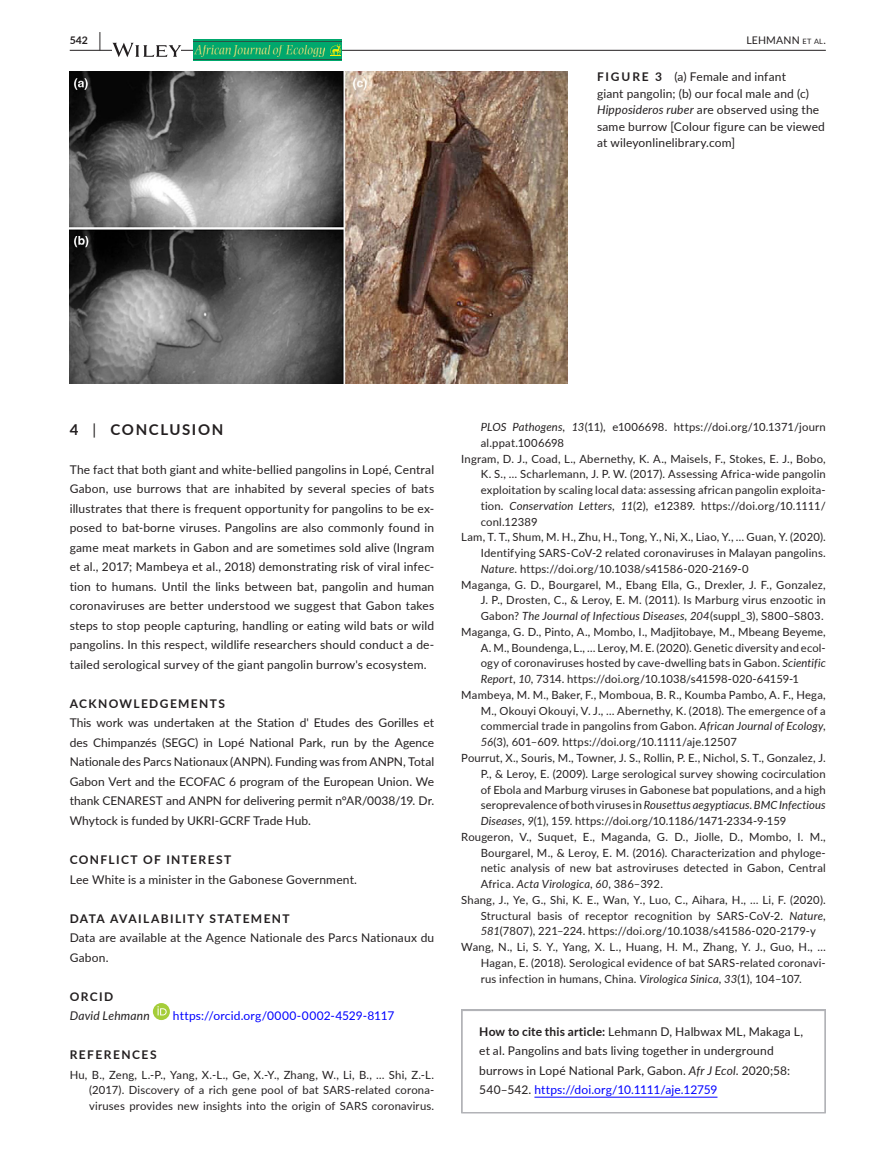
<style>
.page{position:relative;width:893px;height:1174px;background:#fff}
.page>*{position:absolute;margin:0;border:0;box-sizing:border-box;transform-origin:0 0}
.t1{font:700 15px "Lato";letter-spacing:.11em;color:#231f20}
.t2{font:12px/19.5px "Lato";letter-spacing:.01em;color:#231f20}
.t3{font:700 12px "Lato";letter-spacing:.115em;color:#231f20}
.t4{font:12px "Lato";letter-spacing:.01em;color:#00f}
.t5{font:italic 12px "Lato";letter-spacing:.015em;color:#231f20}
.t6{font:11.25px/15.8px "Lato";letter-spacing:.015em;color:#231f20;text-align:justify}
.t7{font:italic 11.25px "Lato";letter-spacing:.01em;color:#231f20}
.t8{font:10.5px "Lato";letter-spacing:.015em;color:#231f20}
.t9{font:700 10.5px "Lato";color:#231f20}
.s1{font-size:19.5px}
.s2{font-size:7.35px}
.s3{font-weight:700}
.s4{font-style:italic}
.s5{font-weight:400}
.s6{font-style:normal}
.s7{color:#00f}
</style>
<div class="page">
<hr style="left:70px;top:50px;width:756px;height:1px;background:#231f20">
<svg style="left:112px;top:43px;width:69px;height:14px"></svg>
<div style="left:193px;top:39px;width:149px;height:22px;background:#00a86d"></div>
<img style="left:195px;top:45px;width:129px;height:12px">
<svg style="left:330px;top:44px;width:11px;height:12px"></svg>
<hr style="left:193px;top:41px;width:149px;height:1px;background:#295245">
<hr style="left:193px;top:59px;width:149px;height:1px;background:#295245">
<div style="left:153px;top:1003px;width:17px;height:17px;background:#a5cd39;border-radius:50%"></div>
<svg style="left:157px;top:1006px;width:10px;height:9px"></svg>
<svg style="left:461px;top:1009px;width:365px;height:103px"></svg>
<div style="left:463px;top:1011px;width:361px;height:120px;background:#fff"></div>
<hr style="left:461px;top:1112px;width:365px;height:1px;background:#b2b3b7">
<hr style="left:534px;top:1096px;width:183px;height:1px;background:#00f">
<img style="left:70px;top:72px;width:497px;height:311px">
<p class="t9" style="left:70px;top:33px;width:33px">542 <span class="s1">|</span></p>
<p class="t8" style="left:746px;top:33px;width:81px">LEHMANN <span class="s2">et al</span>.</p>
<p class="t2" style="left:597px;top:68px;width:229px;line-height:16.5px"><span class="s3">FIGURE 3</span> (a) Female and infant<br>giant pangolin; (b) our focal male and (c)<br><span class="s4">Hipposideros ruber</span> are observed using the same burrow [Colour figure can be viewed at wileyonlinelibrary.com]</p>
<h1 class="t1" style="left:70px;top:418px;width:155px">4 <span class="s5">|</span> CONCLUSION</h1>
<p class="t2" style="left:70px;top:459px;width:366px;text-align:justify">The fact that both giant and white-bellied pangolins in Lopé, Central Gabon, use burrows that are inhabited by several species of bats illustrates that there is frequent opportunity for pangolins to be ex&shy;posed to bat-borne viruses. Pangolins are also commonly found in game meat markets in Gabon and are sometimes sold alive (Ingram et al., 2017; Mambeya et al., 2018) demonstrating risk of viral infec&shy;tion to humans. Until the links between bat, pangolin and human coronaviruses are better understood we suggest that Gabon takes steps to stop people capturing, handling or eating wild bats or wild pangolins. In this respect, wildlife researchers should conduct a de&shy;tailed serological survey of the giant pangolin burrow's ecosystem.</p>
<p class="t3" style="left:70px;top:694px;width:157px">ACKNOWLEDGEMENTS</p>
<p class="t2" style="left:70px;top:713px;width:366px;text-align:justify">This work was undertaken at the Station d' Etudes des Gorilles et des Chimpanzés (SEGC) in Lopé National Park, run by the Agence Nationale des Parcs Nationaux (ANPN). Funding was from ANPN, Total Gabon Vert and the ECOFAC 6 program of the European Union. We thank CENAREST and ANPN for delivering permit n°AR/0038/19. Dr.<br>Whytock is funded by UKRI-GCRF Trade Hub.</p>
<p class="t3" style="left:70px;top:850px;width:163px">CONFLICT OF INTEREST</p>
<p class="t2" style="left:70px;top:869px;width:289px">Lee White is a minister in the Gabonese Government.</p>
<p class="t3" style="left:70px;top:909px;width:221px">DATA AVAILABILITY STATEMENT</p>
<p class="t2" style="left:70px;top:927px;width:366px">Data are available at the Agence Nationale des Parcs Nationaux du<br>Gabon.</p>
<p class="t3" style="left:70px;top:987px;width:45px">ORCID</p>
<p class="t5" style="left:70px;top:1007px;width:82px">David Lehmann</p>
<p class="t4" style="left:173px;top:1007px;width:223px">https://orcid.org/0000-0002-4529-8117</p>
<p class="t3" style="left:70px;top:1045px;width:88px">REFERENCES</p>
<p class="t6" style="left:89px;top:1066px;width:347px;text-indent:-19px">Hu, B., Zeng, L.-P., Yang, X.-L., Ge, X.-Y., Zhang, W., Li, B., … Shi, Z.-L. (2017). Discovery of a rich gene pool of bat SARS-related corona&shy;viruses provides new insights into the origin of SARS coronavirus.</p>
<p class="t6" style="left:481px;top:419px;width:347px"><span class="s4">PLOS Pathogens</span>, <span class="s4">13</span>(11), e1006698. https://doi.org/10.1371/journ</p>
<p class="t6" style="left:481px;top:434px;width:85px">al.ppat.1006698</p>
<p class="t6" style="left:461px;top:450px;width:366px">Ingram, D. J., Coad, L., Abernethy, K. A., Maisels, F., Stokes, E. J., Bobo,</p>
<p class="t6" style="left:481px;top:466px;width:347px">K. S., … Scharlemann, J. P. W. (2017). Assessing Africa-wide pangolin</p>
<p class="t6" style="left:481px;top:482px;width:347px">exploitation by scaling local data: assessing african pangolin exploita-</p>
<p class="t6" style="left:481px;top:497px;width:347px">tion. <span class="s4">Conservation Letters</span>, <span class="s4">11</span>(2), e12389. https://doi.org/10.1111/</p>
<p class="t6" style="left:481px;top:513px;width:58px">conl.12389</p>
<p class="t6" style="left:461px;top:529px;width:366px">Lam, T. T., Shum, M. H., Zhu, H., Tong, Y., Ni, X., Liao, Y., … Guan, Y. (2020).</p>
<p class="t6" style="left:481px;top:545px;width:347px">Identifying SARS-CoV-2 related coronaviruses in Malayan pangolins.</p>
<p class="t6" style="left:481px;top:560px;width:270px"><span class="s4">Nature</span>. https://doi.org/10.1038/s41586-020-2169-0</p>
<p class="t6" style="left:461px;top:576px;width:366px">Maganga, G. D., Bourgarel, M., Ebang Ella, G., Drexler, J. F., Gonzalez,</p>
<p class="t6" style="left:481px;top:592px;width:347px">J. P., Drosten, C., &amp; Leroy, E. M. (2011). Is Marburg virus enzootic in</p>
<p class="t7" style="left:481px;top:608px;width:344px"><span class="s6">Gabon?</span> The Journal of Infectious Diseases<span class="s6">,</span> 204<span class="s6">(suppl_3), S800–S803.</span></p>
<p class="t6" style="left:461px;top:623px;width:366px">Maganga, G. D., Pinto, A., Mombo, I., Madjitobaye, M., Mbeang Beyeme,</p>
<p class="t6" style="left:481px;top:639px;width:347px">A. M., Boundenga, L., … Leroy, M. E. (2020). Genetic diversity and ecol-</p>
<p class="t6" style="left:481px;top:655px;width:347px">ogy of coronaviruses hosted by cave-dwelling bats in Gabon. <span class="s4">Scientific</span></p>
<p class="t6" style="left:481px;top:671px;width:320px"><span class="s4">Report</span>, <span class="s4">10</span>, 7314. https://doi.org/10.1038/s41598-020-64159-1</p>
<p class="t6" style="left:461px;top:686px;width:366px">Mambeya, M. M., Baker, F., Momboua, B. R., Koumba Pambo, A. F., Hega,</p>
<p class="t6" style="left:481px;top:702px;width:347px">M., Okouyi Okouyi, V. J., … Abernethy, K. (2018). The emergence of a</p>
<p class="t6" style="left:481px;top:718px;width:347px">commercial trade in pangolins from Gabon. <span class="s4">African Journal of Ecology</span>,</p>
<p class="t6" style="left:481px;top:734px;width:258px"><span class="s4">56</span>(3), 601–609. https://doi.org/10.1111/aje.12507</p>
<p class="t6" style="left:461px;top:749px;width:366px">Pourrut, X., Souris, M., Towner, J. S., Rollin, P. E., Nichol, S. T., Gonzalez, J.</p>
<p class="t6" style="left:481px;top:765px;width:346px">P., &amp; Leroy, E. (2009). Large serological survey showing cocirculation</p>
<p class="t6" style="left:481px;top:781px;width:347px">of Ebola and Marburg viruses in Gabonese bat populations, and a high</p>
<p class="t7" style="left:481px;top:797px;width:347px"><span class="s6">seroprevalence of both viruses in</span> Rousettus aegyptiacus<span class="s6">.</span> BMC Infectious</p>
<p class="t6" style="left:481px;top:812px;width:307px"><span class="s4">Diseases</span>, <span class="s4">9</span>(1), 159. https://doi.org/10.1186/1471-2334-9-159</p>
<p class="t6" style="left:461px;top:828px;width:366px">Rougeron, V., Suquet, E., Maganda, G. D., Jiolle, D., Mombo, I. M.,</p>
<p class="t6" style="left:481px;top:844px;width:347px">Bourgarel, M., &amp; Leroy, E. M. (2016). Characterization and phyloge-</p>
<p class="t6" style="left:481px;top:860px;width:347px">netic analysis of new bat astroviruses detected in Gabon, Central</p>
<p class="t6" style="left:481px;top:875px;width:184px">Africa. <span class="s4">Acta Virologica</span>, <span class="s4">60</span>, 386–392.</p>
<p class="t6" style="left:461px;top:891px;width:366px">Shang, J., Ye, G., Shi, K. E., Wan, Y., Luo, C., Aihara, H., … Li, F. (2020).</p>
<p class="t6" style="left:481px;top:907px;width:347px">Structural basis of receptor recognition by SARS-CoV-2. <span class="s4">Nature</span>,</p>
<p class="t6" style="left:481px;top:923px;width:337px"><span class="s4">581</span>(7807), 221–224. https://doi.org/10.1038/s41586-020-2179-y</p>
<p class="t6" style="left:461px;top:938px;width:366px">Wang, N., Li, S. Y., Yang, X. L., Huang, H. M., Zhang, Y. J., Guo, H., …</p>
<p class="t6" style="left:481px;top:954px;width:347px">Hagan, E. (2018). Serological evidence of bat SARS-related coronavi-</p>
<p class="t6" style="left:481px;top:970px;width:323px">rus infection in humans, China. <span class="s4">Virologica Sinica</span>, <span class="s4">33</span>(1), 104–107.</p>
<p class="t2" style="left:479px;top:1021px;width:325px"><span class="s3">How to cite this article:</span> Lehmann D, Halbwax ML, Makaga L, et al. Pangolins and bats living together in underground burrows in Lopé National Park, Gabon. <span class="s4">Afr J Ecol</span>. 2020;58:<br>540–542. <span class="s7">https://doi.org/10.1111/aje.12759</span></p>
</div>
